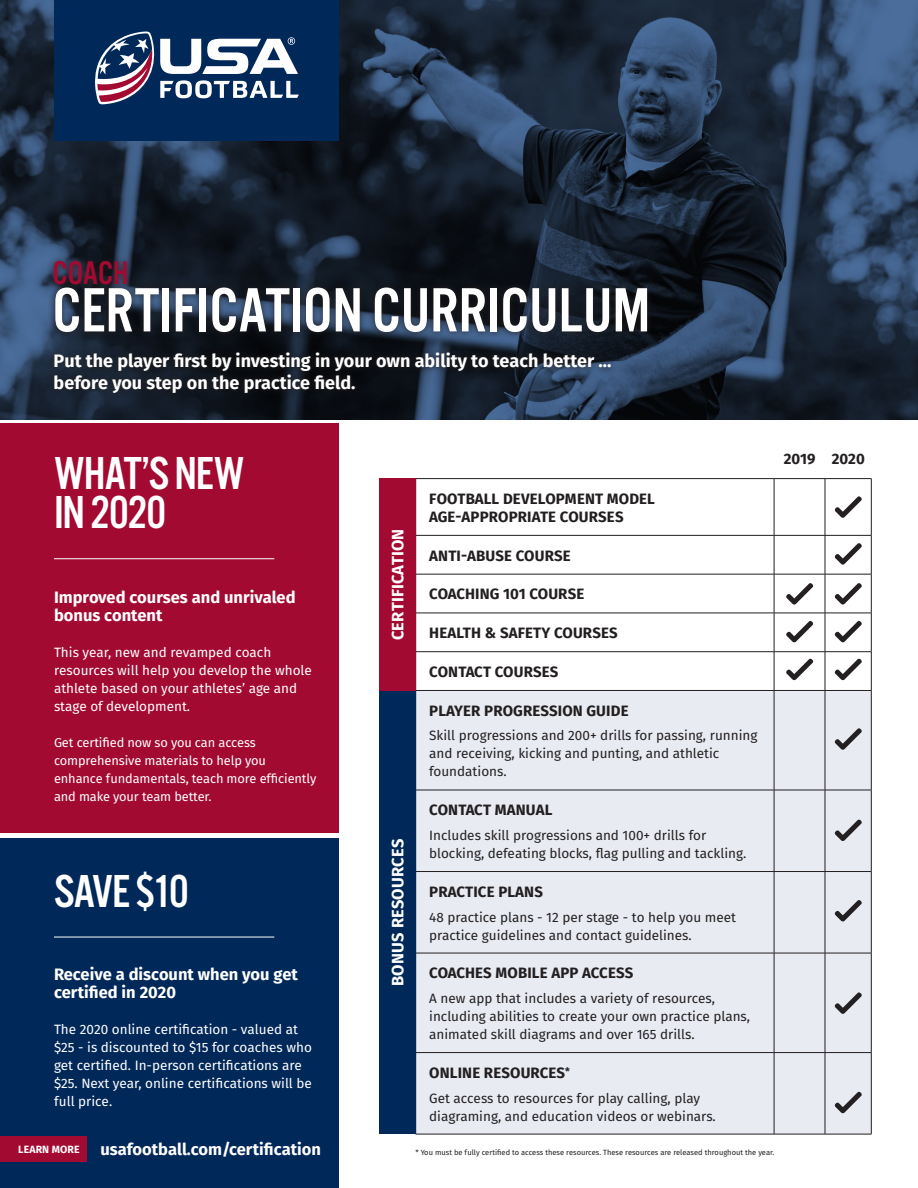
<style>
.page{position:relative;width:918px;height:1188px;background:#fff}
.page>*{position:absolute;margin:0;border:0;box-sizing:border-box;transform-origin:0 0}
.t1{font:64.8px "Alternate Got No 3 DOT";color:#fff}
.t2{font:48px/39px "Alternate Got No 3 DOT";letter-spacing:-.02em;color:#fff}
.t3{font:34.05px "Alternate Got No 3 DOT";color:#a30a32}
.t4{font:700 18px/21.6px "Fira Sans";color:#fff}
.t5{font:700 16.5px/18px "Fira Sans";color:#fff}
.t6{font:700 15px/18px "Fira Sans";letter-spacing:.01em;color:#231f20}
.t7{font:13.5px/18px "Fira Sans";color:#231f20}
.t8{font:13.5px/18px "Fira Sans";color:#fff}
.t9{font:12.9px/18px "Fira Sans";letter-spacing:-.01em;color:#fff}
.t10{font:700 10.5px "Fira Sans";letter-spacing:.01em;color:#fff}
.t11{font:7.5px "Fira Sans";color:#231f20}
</style>
<div class="page">
<div style="left:0;top:423px;width:338px;height:410px;background:#a30a32"></div>
<div style="left:0;top:838px;width:338px;height:350px;background:#002858"></div>
<hr style="left:54px;top:558px;width:220px;height:1px;background:#fff">
<hr style="left:54px;top:937px;width:220px;height:1px;background:#fff">
<div style="left:416px;top:691px;width:455px;height:443px;background:#e8ebf2"></div>
<hr style="left:416px;top:478px;width:358px;height:1px;background:#231f20">
<hr style="left:774px;top:478px;width:51px;height:1px;background:#231f20">
<hr style="left:774px;top:479px;width:1px;height:56px;background:#231f20">
<hr style="left:825px;top:478px;width:46px;height:1px;background:#231f20">
<hr style="left:825px;top:479px;width:1px;height:56px;background:#231f20">
<hr style="left:871px;top:479px;width:1px;height:56px;background:#231f20">
<hr style="left:416px;top:535px;width:358px;height:1px;background:#231f20">
<hr style="left:774px;top:535px;width:51px;height:1px;background:#231f20">
<hr style="left:774px;top:536px;width:1px;height:38px;background:#231f20">
<hr style="left:825px;top:535px;width:46px;height:1px;background:#231f20">
<hr style="left:825px;top:536px;width:1px;height:38px;background:#231f20">
<hr style="left:871px;top:536px;width:1px;height:38px;background:#231f20">
<hr style="left:416px;top:574px;width:358px;height:1px;background:#231f20">
<hr style="left:774px;top:574px;width:51px;height:1px;background:#231f20">
<hr style="left:774px;top:574px;width:1px;height:39px;background:#231f20">
<hr style="left:825px;top:574px;width:46px;height:1px;background:#231f20">
<hr style="left:825px;top:574px;width:1px;height:39px;background:#231f20">
<hr style="left:871px;top:574px;width:1px;height:39px;background:#231f20">
<hr style="left:416px;top:613px;width:358px;height:1px;background:#231f20">
<hr style="left:774px;top:613px;width:51px;height:1px;background:#231f20">
<hr style="left:774px;top:613px;width:1px;height:39px;background:#231f20">
<hr style="left:825px;top:613px;width:46px;height:1px;background:#231f20">
<hr style="left:825px;top:613px;width:1px;height:39px;background:#231f20">
<hr style="left:871px;top:613px;width:1px;height:39px;background:#231f20">
<hr style="left:416px;top:651px;width:358px;height:1px;background:#231f20">
<hr style="left:774px;top:651px;width:51px;height:1px;background:#231f20">
<hr style="left:774px;top:652px;width:1px;height:38px;background:#231f20">
<hr style="left:825px;top:651px;width:46px;height:1px;background:#231f20">
<hr style="left:825px;top:652px;width:1px;height:38px;background:#231f20">
<hr style="left:871px;top:652px;width:1px;height:38px;background:#231f20">
<hr style="left:416px;top:690px;width:358px;height:1px;background:#231f20">
<hr style="left:774px;top:690px;width:51px;height:1px;background:#231f20">
<hr style="left:774px;top:691px;width:1px;height:99px;background:#231f20">
<hr style="left:825px;top:690px;width:46px;height:1px;background:#231f20">
<hr style="left:825px;top:691px;width:1px;height:99px;background:#231f20">
<hr style="left:871px;top:691px;width:1px;height:99px;background:#231f20">
<hr style="left:416px;top:790px;width:358px;height:1px;background:#231f20">
<hr style="left:774px;top:790px;width:51px;height:1px;background:#231f20">
<hr style="left:774px;top:790px;width:1px;height:81px;background:#231f20">
<hr style="left:825px;top:790px;width:46px;height:1px;background:#231f20">
<hr style="left:825px;top:790px;width:1px;height:81px;background:#231f20">
<hr style="left:871px;top:790px;width:1px;height:81px;background:#231f20">
<hr style="left:416px;top:871px;width:358px;height:1px;background:#231f20">
<hr style="left:774px;top:871px;width:51px;height:1px;background:#231f20">
<hr style="left:774px;top:872px;width:1px;height:81px;background:#231f20">
<hr style="left:825px;top:871px;width:46px;height:1px;background:#231f20">
<hr style="left:825px;top:872px;width:1px;height:81px;background:#231f20">
<hr style="left:871px;top:872px;width:1px;height:81px;background:#231f20">
<hr style="left:416px;top:953px;width:358px;height:1px;background:#231f20">
<hr style="left:774px;top:953px;width:51px;height:1px;background:#231f20">
<hr style="left:774px;top:953px;width:1px;height:99px;background:#231f20">
<hr style="left:825px;top:953px;width:46px;height:1px;background:#231f20">
<hr style="left:825px;top:953px;width:1px;height:99px;background:#231f20">
<hr style="left:871px;top:953px;width:1px;height:99px;background:#231f20">
<hr style="left:416px;top:1052px;width:358px;height:1px;background:#231f20">
<hr style="left:774px;top:1052px;width:51px;height:1px;background:#231f20">
<hr style="left:774px;top:1053px;width:1px;height:81px;background:#231f20">
<hr style="left:825px;top:1052px;width:46px;height:1px;background:#231f20">
<hr style="left:825px;top:1053px;width:1px;height:81px;background:#231f20">
<hr style="left:871px;top:1053px;width:1px;height:81px;background:#231f20">
<hr style="left:416px;top:1134px;width:358px;height:1px;background:#231f20">
<hr style="left:774px;top:1134px;width:51px;height:1px;background:#231f20">
<hr style="left:825px;top:1134px;width:46px;height:1px;background:#231f20">
<div style="left:379px;top:691px;width:37px;height:443px;background:#002858"></div>
<div style="left:379px;top:478px;width:37px;height:213px;background:#a30a32"></div>
<svg style="left:786px;top:583px;width:28px;height:22px"></svg>
<svg style="left:834px;top:583px;width:28px;height:22px"></svg>
<svg style="left:834px;top:496px;width:28px;height:22px"></svg>
<svg style="left:834px;top:543px;width:28px;height:22px"></svg>
<svg style="left:786px;top:621px;width:28px;height:21px"></svg>
<svg style="left:834px;top:621px;width:28px;height:21px"></svg>
<svg style="left:786px;top:658px;width:28px;height:22px"></svg>
<svg style="left:834px;top:658px;width:28px;height:22px"></svg>
<svg style="left:834px;top:728px;width:28px;height:22px"></svg>
<svg style="left:834px;top:819px;width:28px;height:22px"></svg>
<svg style="left:834px;top:900px;width:28px;height:21px"></svg>
<svg style="left:834px;top:992px;width:28px;height:22px"></svg>
<svg style="left:834px;top:1091px;width:28px;height:22px"></svg>
<img style="left:0;top:0;width:918px;height:419px">
<div style="left:47px;top:254px;width:607px;height:85px;background:#231f20;opacity:.75"></div>
<div style="left:48px;top:346px;width:569px;height:54px;background:#231f20;opacity:.75"></div>
<div style="left:54px;top:0;width:284px;height:140px;background:#002858"></div>
<svg style="left:95px;top:31px;width:204px;height:73px"></svg>
<div style="left:0;top:1136px;width:86px;height:25px;background:#a30a32"></div>
<p class="t3" style="left:52px;top:255px;width:78px">COACH</p>
<p class="t1" style="left:52px;top:276px;width:599px">CERTIFICATION CURRICULUM</p>
<p class="t4" style="left:54px;top:352px;width:559px">Put the player first by investing in your own ability to teach better ... before you step on the practice field.</p>
<p class="t2" style="left:54px;top:455px;width:192px">WHAT’S NEW<br>IN 2020</p>
<p class="t5" style="left:54px;top:589px;width:243px">Improved courses and unrivaled bonus content</p>
<p class="t8" style="left:54px;top:644px;width:259px">This year, new and revamped coach resources will help you develop the whole athlete based on your athletes’ age and stage of development.</p>
<p class="t9" style="left:54px;top:734px;width:264px">Get certified now so you can access comprehensive materials to help you enhance fundamentals, teach more efficiently and make your team better.</p>
<p class="t2" style="left:54px;top:873px;width:136px">SAVE $10</p>
<p class="t5" style="left:54px;top:966px;width:245px">Receive a discount when you get certified in 2020</p>
<p class="t8" style="left:54px;top:1021px;width:259px">The 2020 online certification - valued at $25 - is discounted to $15 for coaches who get certified. In-person certifications are $25. Next year, online certifications will be full price.</p>
<p class="t5" style="left:390px;top:640px;width:113px;rotate:-90deg">CERTIFICATION</p>
<p class="t5" style="left:390px;top:986px;width:148px;rotate:-90deg">BONUS RESOURCES</p>
<p class="t6" style="left:429px;top:491px;width:227px">FOOTBALL DEVELOPMENT MODEL<br>AGE-APPROPRIATE COURSES</p>
<p class="t6" style="left:429px;top:548px;width:143px">ANTI-ABUSE COURSE</p>
<p class="t6" style="left:429px;top:586px;width:157px">COACHING 101 COURSE</p>
<p class="t6" style="left:429px;top:625px;width:190px">HEALTH &amp; SAFETY COURSES</p>
<p class="t6" style="left:429px;top:664px;width:131px">CONTACT COURSES</p>
<p class="t6" style="left:429px;top:703px;width:201px">PLAYER PROGRESSION GUIDE</p>
<p class="t7" style="left:429px;top:728px;width:330px">Skill progressions and 200+ drills for passing, running and receiving, kicking and punting, and athletic foundations.</p>
<p class="t6" style="left:429px;top:802px;width:125px">CONTACT MANUAL</p>
<p class="t7" style="left:429px;top:827px;width:319px">Includes skill progressions and 100+ drills for blocking, defeating blocks, flag pulling and tackling.</p>
<p class="t6" style="left:429px;top:884px;width:115px">PRACTICE PLANS</p>
<p class="t7" style="left:429px;top:909px;width:308px">48 practice plans - 12 per stage - to help you meet practice guidelines and contact guidelines.</p>
<p class="t6" style="left:429px;top:965px;width:206px">COACHES MOBILE APP ACCESS</p>
<p class="t7" style="left:429px;top:990px;width:322px">A new app that includes a variety of resources, including abilities to create your own practice plans, animated skill diagrams and over 165 drills.</p>
<p class="t6" style="left:429px;top:1065px;width:142px">ONLINE RESOURCES<sup>*</sup></p>
<p class="t7" style="left:429px;top:1090px;width:288px">Get access to resources for play calling, play diagraming, and education videos or webinars.</p>
<p class="t10" style="left:18px;top:1142px;width:63px">LEARN MORE</p>
<p class="t5" style="left:100px;top:1142px;width:222px">usafootball.com/certification</p>
<p class="t11" style="left:416px;top:1147px;width:360px">* You must be fully certified to access these resources. These resources are released throughout the year.</p>
<p class="t6" style="left:784px;top:451px;width:33px">2019</p>
<p class="t6" style="left:832px;top:451px;width:35px">2020</p>
</div>
